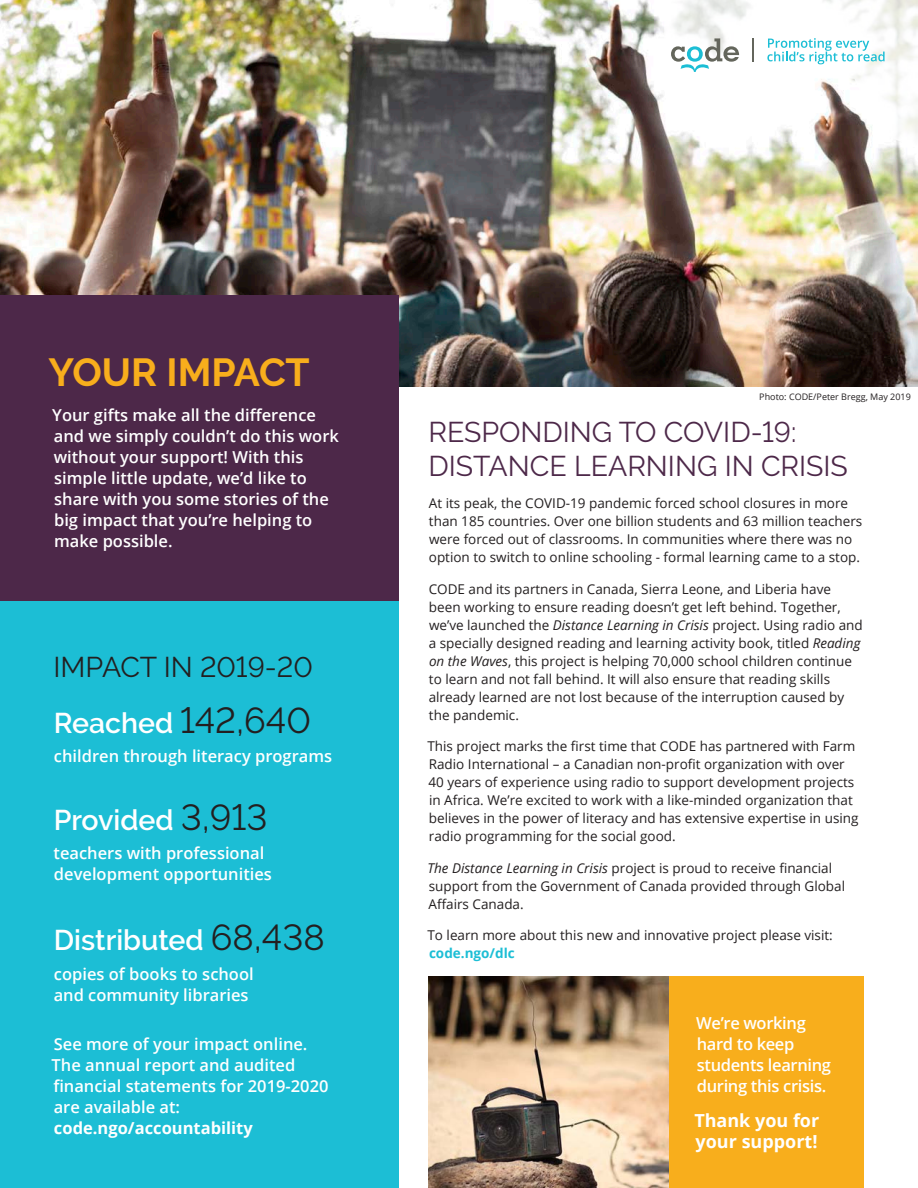
<style>
.page{position:relative;width:918px;height:1188px;background:#fff}
.page>*{position:absolute;margin:0;border:0;box-sizing:border-box;transform-origin:0 0}
.t1{font:700 39px "Raleway";letter-spacing:-.005em;color:#f8ae1c}
.body{font:28.5px/34.2px "Raleway";color:#4d2849}
.t2{font:600 28.5px "Raleway";color:#fff}
.t3{font:28.5px "Raleway";color:#231f20}
.deck{font:700 18px/21px "Open Sans";color:#fff}
.deck-2{font:600 16.5px/21px "Open Sans";color:#fff}
.deck-3{font:600 16.5px/21px "Open Sans";letter-spacing:-.02em;color:#fff}
.body-2{font:13.5px/18px "Open Sans";color:#231f20}
.body-3{font:9px "Open Sans";color:#231f20}
.s1{font-weight:400;font-size:36px;color:#231f20}
.s2{font-weight:700}
.s3{font-style:italic}
.s4{font-weight:700;color:#1cbed5}
</style>
<div class="page">
<img style="left:429px;top:976px;width:241px;height:212px">
<img style="left:0;top:0;width:918px;height:387px">
<div style="left:0;top:594px;width:399px;height:594px;background:#1cbed5"></div>
<div style="left:0;top:296px;width:399px;height:305px;background:#4d2849"></div>
<div style="left:670px;top:976px;width:194px;height:212px;background:#f8ae1c"></div>
<svg style="left:664px;top:0;width:254px;height:171px"></svg>
<p class="t1" style="left:49px;top:350px;width:263px">YOUR IMPACT</p>
<p class="deck-2" style="left:52px;top:404px;width:288px">Your gifts make all the difference and we simply couldn’t do this work without your support! With this simple little update, we’d like to share with you some stories of the big impact that you’re helping to make possible.</p>
<p class="t3" style="left:53px;top:650px;width:261px">IMPACT IN 2019-20</p>
<p class="t2" style="left:54px;top:706px;width:259px">Reached <span class="s1">142,640</span></p>
<p class="deck-2" style="left:54px;top:746px;width:280px">children through literacy programs</p>
<p class="t2" style="left:54px;top:803px;width:215px">Provided <span class="s1">3,913</span></p>
<p class="deck-2" style="left:54px;top:843px;width:220px">teachers with professional development opportunities</p>
<p class="t2" style="left:54px;top:923px;width:272px">Distributed <span class="s1">68,438</span></p>
<p class="deck-2" style="left:54px;top:963px;width:202px">copies of books to school and community libraries</p>
<p class="deck-2" style="left:52px;top:1033px;width:278px">See more of your impact online.<br>The annual report and audited financial statements for 2019-2020 are available at: <span class="s2">code.ngo/accountability</span></p>
<p class="body-3" style="left:759px;top:391px;width:153px">Photo: CODE/Peter Bregg, May 2019</p>
<p class="body" style="left:429px;top:415px;width:421px">RESPONDING TO COVID-19:<br>DISTANCE LEARNING IN CRISIS</p>
<p class="body-2" style="left:429px;top:494px;width:435px">At its peak, the COVID-19 pandemic forced school closures in more than 185 countries. Over one billion students and 63 million teachers were forced out of classrooms. In communities where there was no option to switch to online schooling - formal learning came to a stop.</p>
<p class="body-2" style="left:429px;top:579px;width:436px">CODE and its partners in Canada, Sierra Leone, and Liberia have been working to ensure reading doesn’t get left behind. Together, we’ve launched the <span class="s3">Distance Learning in Crisis</span> project. Using radio and a specially designed reading and learning activity book, titled <span class="s3">Reading on the Waves</span>, this project is helping 70,000 school children continue to learn and not fall behind. It will also ensure that reading skills already learned are not lost because of the interruption caused by the pandemic.</p>
<p class="body-2" style="left:427px;top:737px;width:433px">This project marks the first time that CODE has partnered with Farm Radio International – a Canadian non-profit organization with over 40 years of experience using radio to support development projects in Africa. We’re excited to work with a like-minded organization that believes in the power of literacy and has extensive expertise in using radio programming for the social good.</p>
<p class="body-2" style="left:427px;top:858px;width:419px"><span class="s3">The Distance Learning in Crisis</span> project is proud to receive financial support from the Government of Canada provided through Global<br>Affairs Canada.</p>
<p class="body-2" style="left:427px;top:926px;width:407px">To learn more about this new and innovative project please visit: <span class="s4">code.ngo/dlc</span></p>
<p class="deck-3" style="left:696px;top:1012px;width:136px">We’re working hard to keep students learning during this crisis.</p>
<p class="deck" style="left:694px;top:1109px;width:126px">Thank you for your support!</p>
</div>
